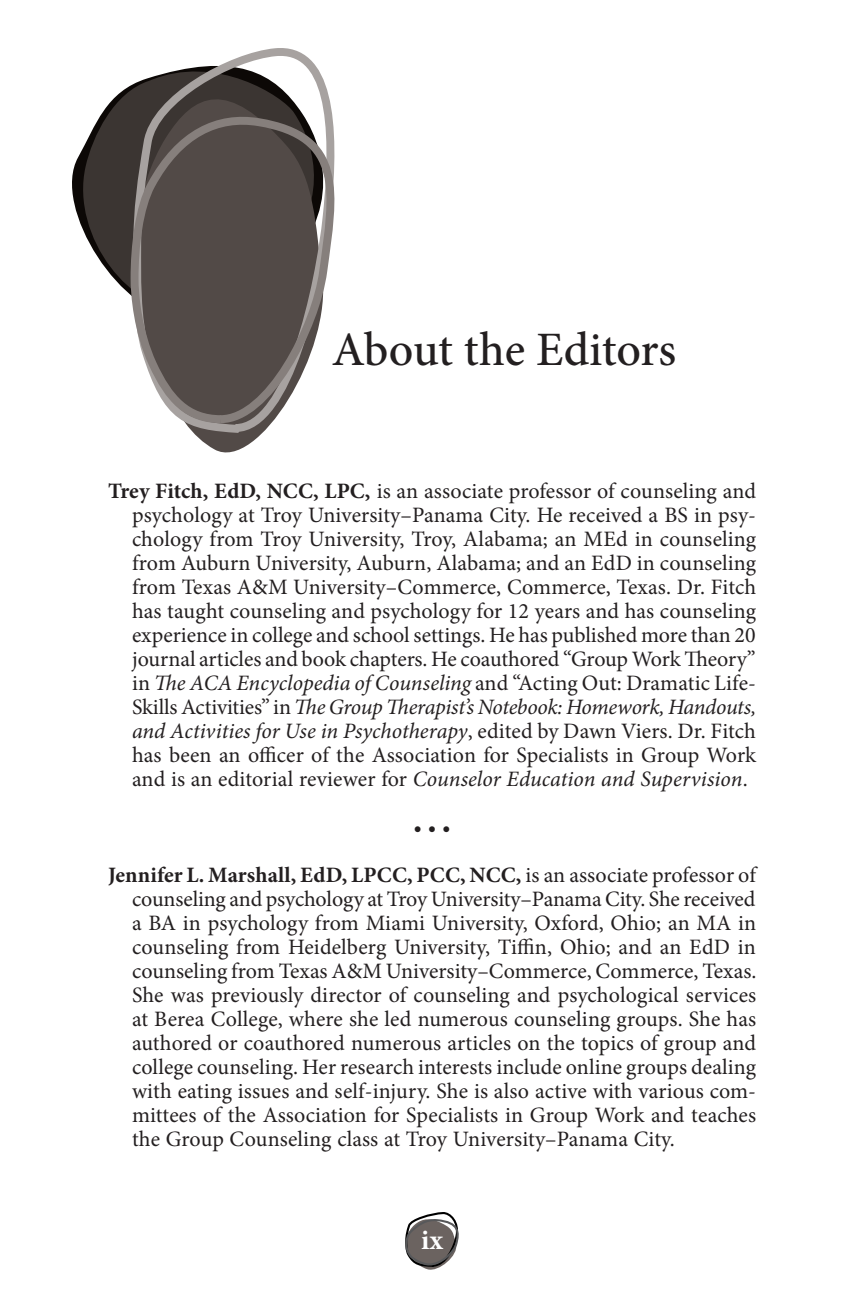
<style>
.page{position:relative;width:864px;height:1296px;background:#fff}
.page>*{position:absolute;margin:0;border:0;box-sizing:border-box;transform-origin:0 0}
.t1{font:500 48px "Minion Pro";letter-spacing:-.005em;color:#231f20}
.t2{font:700 28px "Minion Pro";color:#fff}
._05_Body_Text{font:22px/24px "Minion Pro";letter-spacing:.005em;color:#231f20;text-align:justify}
.s1{font-weight:700}
.s2{font-style:italic}
</style>
<div class="page">
<svg style="left:405px;top:1212px;width:54px;height:58px"></svg>
<svg style="left:72px;top:96px;width:44px;height:185px"></svg>
<svg style="left:116px;top:86px;width:142px;height:367px"></svg>
<svg style="left:129px;top:48px;width:202px;height:389px"></svg>
<svg style="left:127px;top:106px;width:208px;height:321px;background:#6c6563"></svg>
<p class="t1" style="left:332px;top:317px;width:346px">About the Editors</p>
<p class="_05_Body_Text" style="left:132px;top:479px;width:626px;text-indent:-24px"><span class="s1">Trey Fitch, EdD, NCC, LPC,</span> is an associate professor of counseling and psychology at Troy University–Panama City. He received a BS in psy&shy;chology from Troy University, Troy, Alabama; an MEd in counseling from Auburn University, Auburn, Alabama; and an EdD in counseling from Texas A&amp;M University–Commerce, Commerce, Texas. Dr. Fitch has taught counseling and psychology for 12 years and has counseling experience in college and school settings. He has published more than 20 journal articles and book chapters. He coauthored “Group Work Theory” in <span class="s2">The ACA Encyclopedia of Counseling</span> and “Acting Out: Dramatic Life-Skills Activities” in <span class="s2">The Group Therapist’s Notebook: Homework, Handouts, and Activities for Use in Psychotherapy</span>, edited by Dawn Viers. Dr. Fitch has been an officer of the Association for Specialists in Group Work and is an editorial reviewer for <span class="s2">Counselor Education and Supervision</span>.</p>
<p class="_05_Body_Text" style="left:413px;top:815px;width:39px">• • •</p>
<p class="_05_Body_Text" style="left:132px;top:863px;width:626px;text-indent:-24px"><span class="s1">Jennifer L. Marshall, EdD, LPCC, PCC, NCC,</span> is an associate professor of counseling and psychology at Troy University–Panama City. She received a BA in psychology from Miami University, Oxford, Ohio; an MA in counseling from Heidelberg University, Tiffin, Ohio; and an EdD in counseling from Texas A&amp;M University–Commerce, Commerce, Texas.<br>She was previously director of counseling and psychological services at Berea College, where she led numerous counseling groups. She has authored or coauthored numerous articles on the topics of group and college counseling. Her research interests include online groups dealing with eating issues and self-injury. She is also active with various com&shy;mittees of the Association for Specialists in Group Work and teaches the Group Counseling class at Troy University–Panama City.</p>
<p class="t2" style="left:421px;top:1221px;width:23px">ix</p>
</div>
